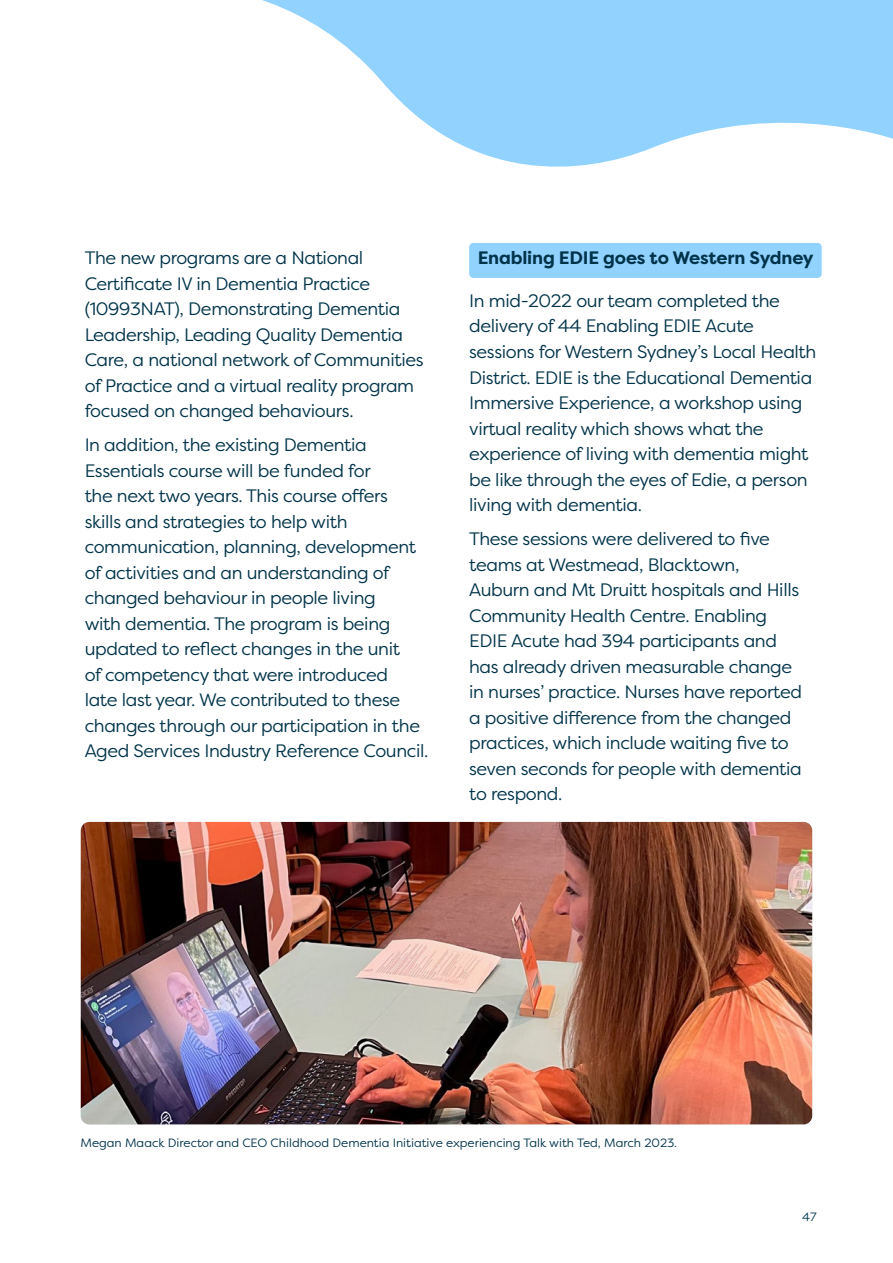
<style>
.page{position:relative;width:893px;height:1263px;background:#fff}
.page>*{position:absolute;margin:0;border:0;box-sizing:border-box;transform-origin:0 0}
.BODY{font:18px/25.5px "Filson Pro";letter-spacing:-.02em;color:#003349}
.H2__2023__Cornflower{font:700 18px "Filson Pro";letter-spacing:-.01em;color:#00334a}
.t1{font:12px "Filson Pro";color:#00334a}
.t2{font:12px "Filson Pro";color:#003349}
</style>
<div class="page">
<svg style="left:262px;top:0;width:631px;height:167px;fill:#91d2ff"></svg>
<div style="left:469px;top:243px;width:353px;height:35px;background:#91d2ff;border-radius:4px"></div>
<img style="left:81px;top:822px;width:731px;height:302px">
<p class="BODY" style="left:85px;top:245px;width:340px">The new programs are a National Certificate IV in Dementia Practice (10993NAT), Demonstrating Dementia Leadership, Leading Quality Dementia Care, a national network of Communities of Practice and a virtual reality program focused on changed behaviours.</p>
<p class="BODY" style="left:85px;top:432px;width:345px">In addition, the existing Dementia Essentials course will be funded for<br>the next two years. This course offers skills and strategies to help with communication, planning, development of activities and an understanding of changed behaviour in people living<br>with dementia. The program is being updated to reflect changes in the unit<br>of competency that were introduced<br>late last year. We contributed to these changes through our participation in the Aged Services Industry Reference Council.</p>
<h2 class="H2__2023__Cornflower" style="left:478px;top:247px;width:337px">Enabling EDIE goes to Western Sydney</h2>
<p class="BODY" style="left:469px;top:287px;width:349px">In mid-2022 our team completed the delivery of 44 Enabling EDIE Acute sessions for Western Sydney’s Local Health District. EDIE is the Educational Dementia Immersive Experience, a workshop using virtual reality which shows what the experience of living with dementia might be like through the eyes of Edie, a person living with dementia.</p>
<p class="BODY" style="left:469px;top:525px;width:334px">These sessions were delivered to five teams at Westmead, Blacktown, Auburn and Mt Druitt hospitals and Hills Community Health Centre. Enabling EDIE Acute had 394 participants and has already driven measurable change in nurses’ practice. Nurses have reported a positive difference from the changed practices, which include waiting five to seven seconds for people with dementia to respond.</p>
<p class="t1" style="left:81px;top:1134px;width:598px">Megan Maack Director and CEO Childhood Dementia Initiative experiencing Talk with Ted, March 2023.</p>
<p class="t2" style="left:802px;top:1209px;width:16px">47</p>
</div>
